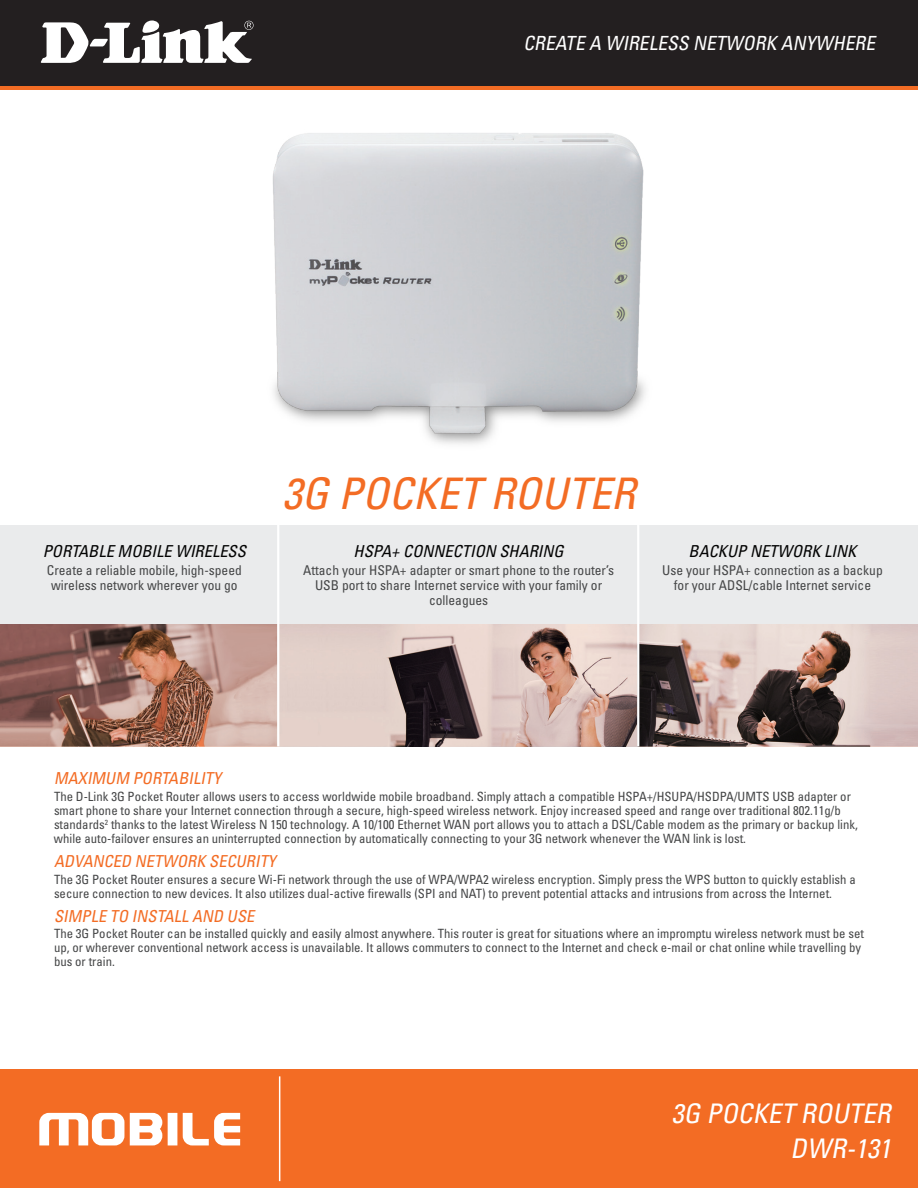
<style>
.page{position:relative;width:918px;height:1188px;background:#fff}
.page>*{position:absolute;margin:0;border:0;box-sizing:border-box;transform-origin:0 0}
.t1{font:italic condensed 43.5px "Univers";color:#f36c24}
.t2{font:italic condensed 27px/34.8px "Univers";color:#fff}
.t3{font:italic condensed 19.5px "Univers";letter-spacing:.195em;color:#fff}
.t4{font:italic condensed 16.5px "Univers";color:#f36c24}
.t5{font:italic condensed 16.5px "Univers";color:#030303}
.t6{font:condensed 13.5px/15px "Univers";color:#454647;text-align:center}
.t7{font:condensed 12.75px/14.2px "Univers";color:#454647}
</style>
<div class="page">
<div style="left:0;top:1070px;width:918px;height:118px;background:#f36c24"></div>
<svg style="left:39px;top:1113px;width:201px;height:32px"></svg>
<hr style="left:279px;top:1076px;width:1px;height:105px;background:#fff">
<div style="left:0;top:0;width:918px;height:89px;background:linear-gradient(to right,#f36c24,#f36c24)"></div>
<div style="left:0;top:0;width:918px;height:85px;background:#231f20"></div>
<svg style="left:41px;top:20px;width:213px;height:43px"></svg>
<div style="left:0;top:525px;width:918px;height:101px;background:#eaebec"></div>
<hr style="left:277px;top:525px;width:2px;height:99px;background:#fff">
<hr style="left:637px;top:525px;width:2px;height:99px;background:#fff">
<img style="left:0;top:624px;width:918px;height:122px">
<hr style="left:277px;top:624px;width:2px;height:122px;background:#fff">
<hr style="left:637px;top:624px;width:2px;height:122px;background:#fff">
<img style="left:273px;top:133px;width:373px;height:311px">
<h3 class="t3" style="left:523px;top:31px;width:358px">CREATE A WIRELESS NETWORK ANYWHERE</h3>
<p class="t5" style="left:43px;top:541px;width:205px">PORTABLE MOBILE WIRELESS</p>
<p class="t6" style="left:47px;top:562px;width:196px">Create a reliable mobile, high-speed wireless network wherever you go</p>
<h1 class="t1" style="left:283px;top:466px;width:354px">3G POCKET ROUTER</h1>
<p class="t5" style="left:354px;top:541px;width:212px">HSPA+ CONNECTION SHARING</p>
<p class="t6" style="left:303px;top:562px;width:313px">Attach your HSPA+ adapter or smart phone to the router’s<br>US B port to share I nternet service with your family or colleagues</p>
<p class="t5" style="left:689px;top:541px;width:169px">BACKUP NETWORK LINK</p>
<p class="t6" style="left:662px;top:562px;width:222px">Use your HSPA+ connection as a backup for your ADSL/cable Internet service</p>
<p class="t4" style="left:54px;top:768px;width:173px">MAXI MU M PORTAB ILITY</p>
<p class="t7" style="left:54px;top:789px;width:805px">The D-Link 3G Pocket Router allows users to access worldwide mobile broadband. Simply attach a compatible HSPA+/HSU PA/HSDPA/U MTS USB adapter or smart phone to share your I nternet connection through a secure, high-speed wireless network. Enjoy increased speed and range over traditional 802.11g/b standards<sup>2</sup> thanks to the latest Wireless N 150 technology. A 10/100 Ethernet WAN port allows you to attach a DSL/Cable modem as the primary or backup link, while auto-failover ensures an uninterrupted connection by automatically connecting to your 3G network whenever the WAN link is lost.</p>
<p class="t4" style="left:54px;top:851px;width:40px">ADVANCE</p>
<p class="t4" style="left:121px;top:851px;width:99px">D NETWORK SECU</p>
<p class="t4" style="left:246px;top:851px;width:18px">RITY</p>
<p class="t7" style="left:54px;top:872px;width:803px">The 3G Pocket Router ensures a secure Wi-Fi network through the use of WPA/WPA2 wireless encryption. Simply press the WPS button to quickly establish a secure connection to new devices. It also utilizes dual-active firewalls (SPI and NAT) to prevent potential attacks and intrusions from across the I nternet.</p>
<p class="t4" style="left:54px;top:905px;width:88px">SIMPLE TO INSTALL</p>
<p class="t4" style="left:192px;top:905px;width:46px">AN D USE</p>
<p class="t7" style="left:54px;top:926px;width:812px">The 3G Pocket Router can be installed quickly and easily almost anywhere. This router is great for situations where an impromptu wireless network must be set up, or wherever conventional network access is unavailable. It allows commuters to connect to the Internet and check e-mail or chat online while travelling by bus or train.</p>
<h2 class="t2" style="left:791px;top:1095px;width:108px;text-indent:-119px">3G POCKET ROUTER<br>DWR-131</h2>
</div>
